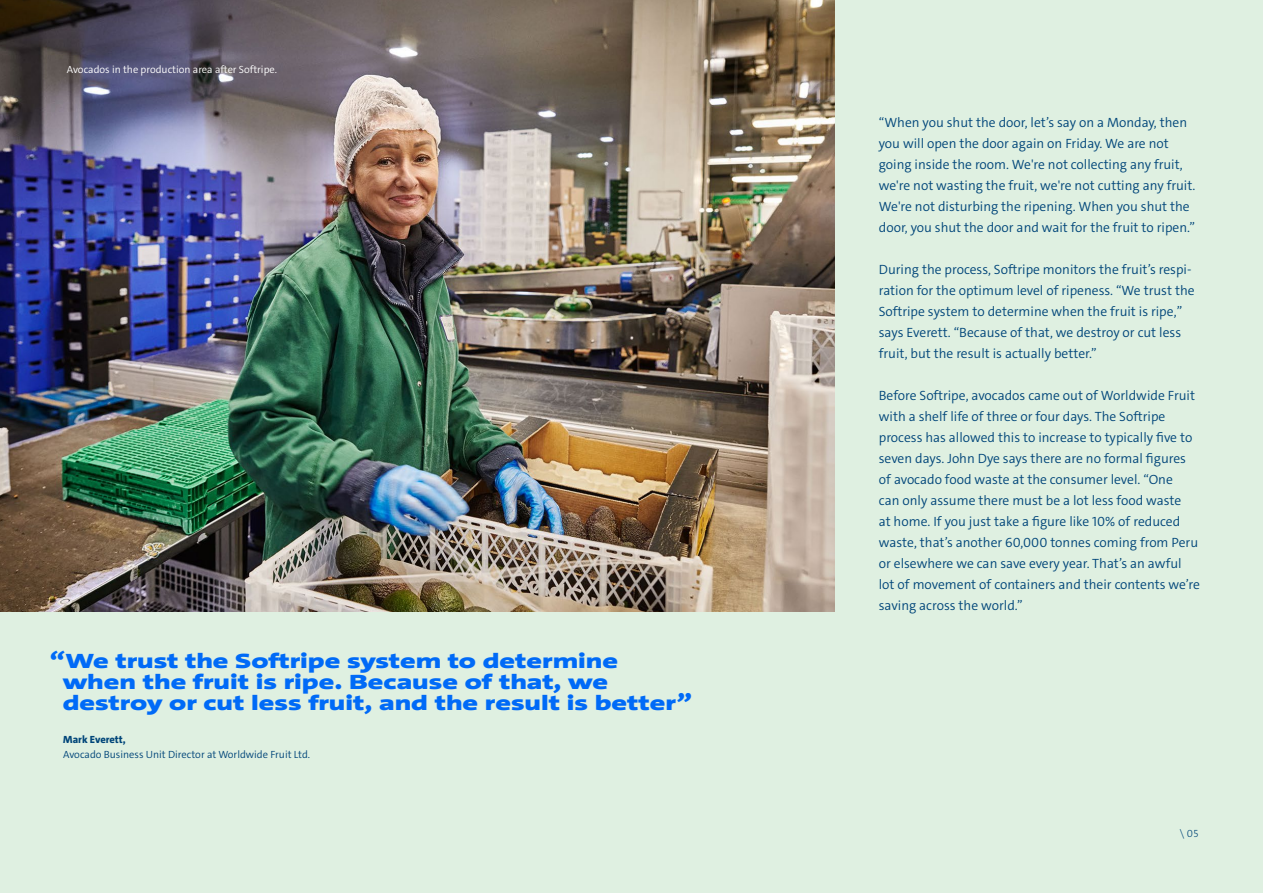
<style>
.page{position:relative;width:1263px;height:893px;background:#dff0e1}
.page>*{position:absolute;margin:0;border:0;box-sizing:border-box;transform-origin:0 0}
.t1{font:900 21px/21px "Grundfos The Sans Extd";color:#006af7}
.t2{font:300 13.5px/21px "Grundfos The Sans";color:#004579}
.t3{font:300 10.5px "Grundfos The Sans";color:#004579}
.t4{font:300 10.5px "Grundfos The Sans";color:#fff}
.t5{font:800 10.5px "Grundfos The Sans";color:#004579}
.t6{font:300 10.5px "Grundfos The Sans";color:#004577}
</style>
<div class="page">
<img style="left:0;top:0;width:834px;height:612px">
<p class="t4" style="left:67px;top:63px;width:212px">Avocados in the production area after Softripe.</p>
<h1 class="t1" style="left:63px;top:650px;width:631px;text-indent:-13px">“We trust the Softripe system to determine when the fruit is ripe. Because of that, we destroy or cut less fruit, and the result is better”</h1>
<p class="t5" style="left:63px;top:733px;width:64px">Mark Everett,</p>
<p class="t3" style="left:63px;top:748px;width:248px">Avocado Business Unit Director at Worldwide Fruit Ltd.</p>
<p class="t2" style="left:879px;top:112px;width:318px">“When you shut the door, let’s say on a Monday, then you will open the door again on Friday. We are not going inside the room. We're not collecting any fruit, we're not wasting the fruit, we're not cutting any fruit.<br>We're not disturbing the ripening. When you shut the door, you shut the door and wait for the fruit to ripen.”</p>
<p class="t2" style="left:879px;top:259px;width:317px">During the process, Softripe monitors the fruit’s respi&shy;ration for the optimum level of ripeness. “We trust the Softripe system to determine when the fruit is ripe,” says Everett. “Because of that, we destroy or cut less fruit, but the result is actually better.”</p>
<p class="t2" style="left:879px;top:385px;width:322px">Before Softripe, avocados came out of Worldwide Fruit with a shelf life of three or four days. The Softripe process has allowed this to increase to typically five to seven days. John Dye says there are no formal figures of avocado food waste at the consumer level. “One<br>can only assume there must be a lot less food waste<br>at home. If you just take a figure like 10% of reduced waste, that’s another 60,000 tonnes coming from Peru or elsewhere we can save every year. That’s an awful lot of movement of containers and their contents we’re saving across the world.”</p>
<p class="t6" style="left:1180px;top:827px;width:20px">\ 05</p>
</div>
